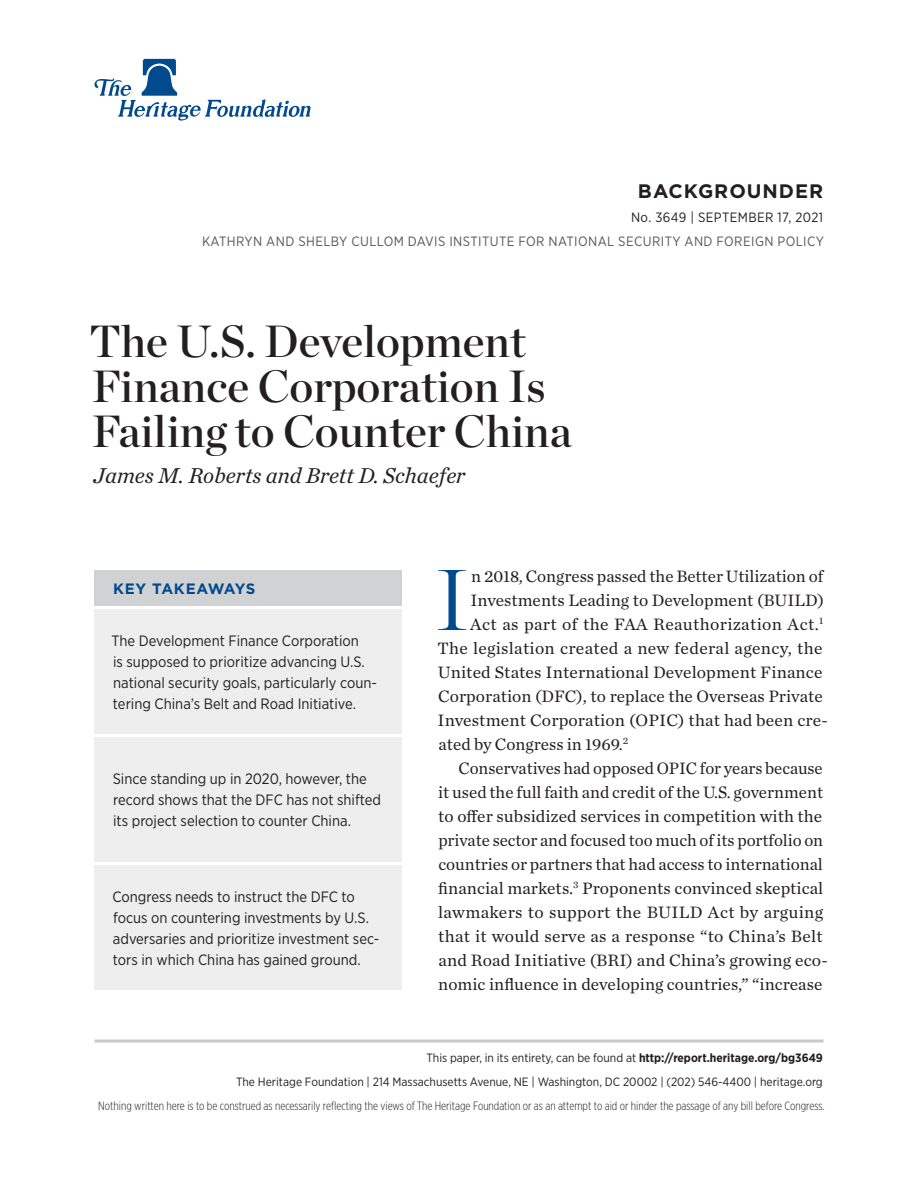
<style>
.page{position:relative;width:918px;height:1188px;background:#fff}
.page>*{position:absolute;margin:0;border:0;box-sizing:border-box;transform-origin:0 0}
.Body_Text___DROP_CAP{font:300 86.1px "Chronicle Display";color:#004a8d}
.Paper_Title{font:45px/45px "Chronicle Display Semi";color:#231f20}
.Byline{font:italic 22.5px "Chronicle Text G1";color:#231f20}
.t1{font:700 19.5px "Gotham";letter-spacing:.05em;color:#231f20}
.Body_Text{font:17.25px/24px "Chronicle Text G1";color:#231f20}
.Body_Text___DROP_CAP-2{font:17.25px "Chronicle Text G1";letter-spacing:.005em;color:#231f20}
.Key_Takeaways{font:15px/21px "Gotham Narrow";color:#231f20}
.Key_Takeaways___HEAD{font:700 15px "Gotham";letter-spacing:.03em;color:#004a8d}
.t2{font:13.5px "Gotham Narrow";letter-spacing:.03em;color:#57585a}
.t3{font:13.5px "Gotham Narrow";letter-spacing:.03em;color:#231f20}
.t4{font:12px/24px "Gotham Narrow";color:#231f20;text-align:right}
.t5{font:300 12px "Gotham X Narrow";color:#231f20}
.s1{font-weight:700}
</style>
<div class="page">
<hr style="left:94px;top:1040px;width:730px;height:2px;background:#c7c8ca">
<svg style="left:94px;top:59px;width:216px;height:62px"></svg>
<div style="left:94px;top:609px;width:308px;height:125px;background:#eeeeef"></div>
<div style="left:94px;top:570px;width:308px;height:36px;background:#d1d2d4"></div>
<div style="left:94px;top:737px;width:308px;height:125px;background:#eeeeef"></div>
<div style="left:94px;top:865px;width:308px;height:125px;background:#eeeeef"></div>
<p class="t1" style="left:638px;top:178px;width:187px">BACKGROUNDER</p>
<p class="t3" style="left:631px;top:209px;width:193px">No. 3649 | September 17, 2021</p>
<p class="t2" style="left:202px;top:233px;width:623px">KATHRYN AND SHELBY CULLOM DAVIS INSTITUTE FOR NATIONAL SECURITY AND FOREIGN POLICY</p>
<p class="Paper_Title" style="left:90px;top:316px;width:484px">The U.S. Development<br>Finance Corporation Is<br>Failing to Counter China</p>
<p class="Byline" style="left:93px;top:458px;width:374px">James M. Roberts and Brett D. Schaefer</p>
<p class="Key_Takeaways___HEAD" style="left:113px;top:579px;width:144px">KEY TAKEAWAYS</p>
<p class="Key_Takeaways" style="left:112px;top:630px;width:267px">The Development Finance Corporation<br>is supposed to prioritize advancing U.S. national security goals, particularly coun&shy;tering China’s Belt and Road Initiative.</p>
<p class="Key_Takeaways" style="left:113px;top:768px;width:270px">Since standing up in 2020, however, the record shows that the DFC has not shifted its project selection to counter China.</p>
<p class="Key_Takeaways" style="left:112px;top:886px;width:268px">Congress needs to instruct the DFC to focus on countering investments by U.S. adversaries and prioritize investment sec&shy;tors in which China has gained ground.</p>
<p class="Body_Text___DROP_CAP" style="left:435px;top:534px;width:35px">I</p>
<p class="Body_Text___DROP_CAP-2" style="left:471px;top:563px;width:354px">n 2018, Congress passed the Better Utilization of</p>
<p class="Body_Text___DROP_CAP-2" style="left:470px;top:587px;width:355px">Investments Leading to Development (BUILD)</p>
<p class="Body_Text___DROP_CAP-2" style="left:470px;top:611px;width:355px">Act as part of the FAA Reauthorization Act.<sup>1</sup></p>
<p class="Body_Text___DROP_CAP-2" style="left:437px;top:635px;width:387px">The legislation created a new federal agency, the</p>
<p class="Body_Text___DROP_CAP-2" style="left:438px;top:659px;width:386px">United States International Development Finance</p>
<p class="Body_Text___DROP_CAP-2" style="left:438px;top:683px;width:386px">Corporation (DFC), to replace the Overseas Private</p>
<p class="Body_Text___DROP_CAP-2" style="left:437px;top:707px;width:392px">Investment Corporation (OPIC) that had been cre-</p>
<p class="Body_Text___DROP_CAP-2" style="left:439px;top:731px;width:191px">ated by Congress in 1969.<sup>2</sup></p>
<p class="Body_Text" style="left:438px;top:755px;width:391px;text-indent:20px">Conservatives had opposed OPIC for years because it used the full faith and credit of the U.S. government to offer subsidized services in competition with the private sector and focused too much of its portfolio on countries or partners that had access to international financial markets.<sup>3</sup> Proponents convinced skeptical lawmakers to support the BUILD Act by arguing that it would serve as a response “to China’s Belt and Road Initiative (BRI) and China’s growing eco&shy;nomic influence in developing countries,” “increase</p>
<p class="t4" style="left:236px;top:1046px;width:588px">This paper, in its entirety, can be found at <span class="s1">http://report.heritage.org/bg3649<br></span>The Heritage Foundation | 214 Massachusetts Avenue, NE | Washington, DC 20002 | (202) 546-4400 | heritage.org</p>
<p class="t5" style="left:98px;top:1099px;width:728px">Nothing written here is to be construed as necessarily reflecting the views of The Heritage Foundation or as an attempt to aid or hinder the passage of any bill before Congress.</p>
</div>
